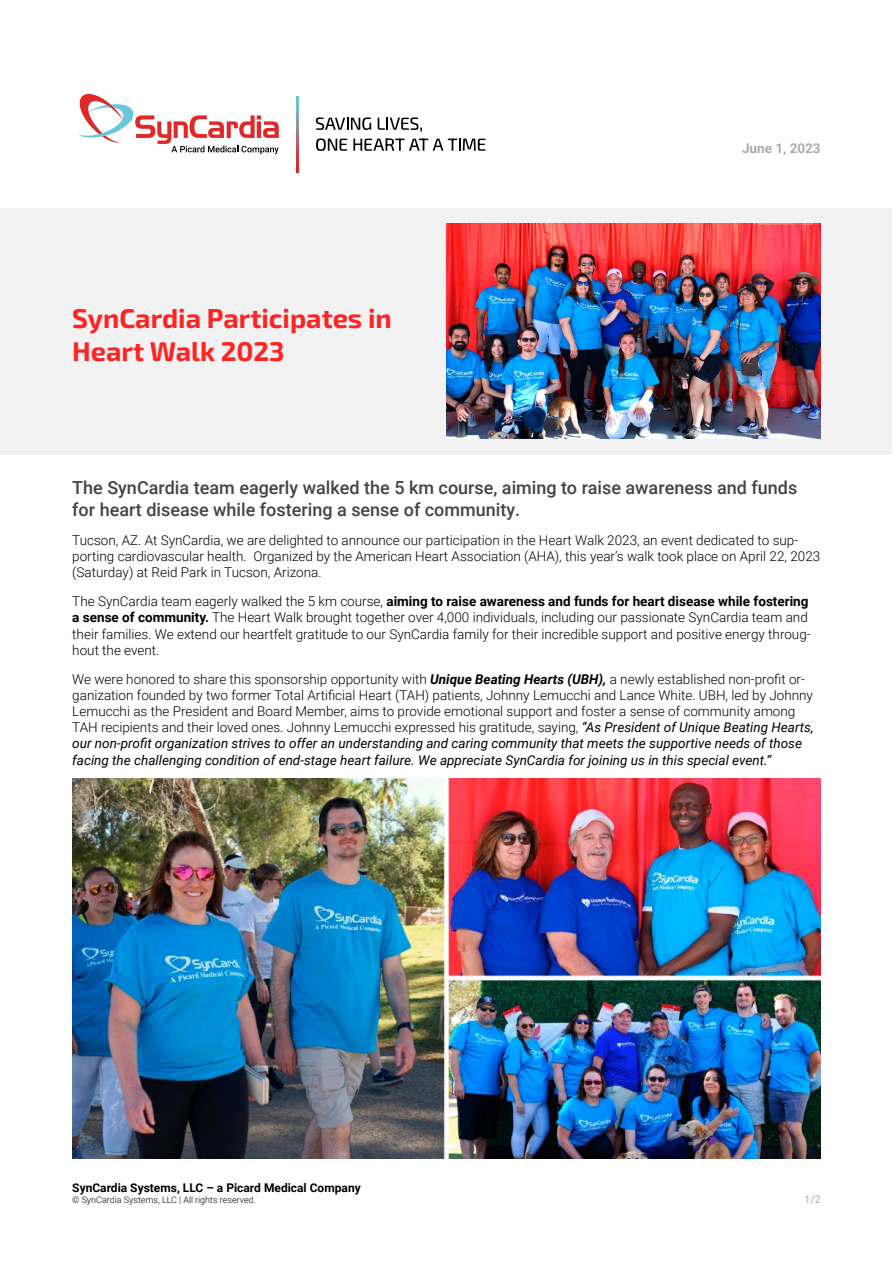
<style>
.page{position:relative;width:893px;height:1263px;background:#fff}
.page>*{position:absolute;margin:0;border:0;box-sizing:border-box;transform-origin:0 0}
.t1{font:27px/32.4px "Exo 2";color:#ff2323}
.t2{font:500 18px/21.6px "Roboto";color:#444}
.t3{font:300 13.5px/16.2px "Roboto";color:#000}
.t4{font:700 13.5px "Roboto";color:#acacac}
.t5{font:700 12px "Roboto";color:#000}
.t6{font:10.5px "Roboto";color:#acacac}
.t7{font:300 9px "Roboto";color:#000}
.s1{font-weight:700}
.s2{font-weight:700;font-style:italic}
.s3{font-weight:400;font-style:italic}
</style>
<div class="page">
<svg style="left:78px;top:94px;width:201px;height:60px"></svg>
<svg style="left:296px;top:97px;width:2px;height:75px"></svg>
<svg style="left:316px;top:117px;width:55px;height:13px"></svg>
<svg style="left:378px;top:117px;width:44px;height:15px"></svg>
<svg style="left:316px;top:138px;width:31px;height:13px"></svg>
<svg style="left:353px;top:138px;width:132px;height:13px"></svg>
<div style="left:1px;top:208px;width:891px;height:246px;background:#f2f2f2"></div>
<img style="left:446px;top:223px;width:375px;height:216px">
<img style="left:72px;top:778px;width:749px;height:380px">
<h1 class="t1" style="left:72px;top:302px;width:321px">SynCardia Participates in<br>Heart Walk 2023</h1>
<p class="t4" style="left:742px;top:139px;width:80px">June 1, 2023</p>
<h2 class="t2" style="left:72px;top:476px;width:726px">The SynCardia team eagerly walked the 5 km course, aiming to raise awareness and funds for heart disease while fostering a sense of community.</h2>
<p class="t3" style="left:72px;top:531px;width:749px">Tucson, AZ. At SynCardia, we are delighted to announce our participation in the Heart Walk 2023, an event dedicated to sup&shy;porting cardiovascular health. Organized by the American Heart Association (AHA), this year’s walk took place on April 22, 2023 (Saturday) at Reid Park in Tucson, Arizona.</p>
<p class="t3" style="left:72px;top:593px;width:740px">The SynCardia team eagerly walked the 5 km course, <span class="s1">aiming to raise awareness and funds for heart disease while fostering a sense of community.</span> The Heart Walk brought together over 4,000 individuals, including our passionate SynCardia team and their families. We extend our heartfelt gratitude to our SynCardia family for their incredible support and positive energy throug&shy;hout the event.</p>
<p class="t3" style="left:72px;top:670px;width:743px">We were honored to share this sponsorship opportunity with <span class="s2">Unique Beating Hearts (UBH),</span> a newly established non-profit or&shy;ganization founded by two former Total Artificial Heart (TAH) patients, Johnny Lemucchi and Lance White. UBH, led by Johnny Lemucchi as the President and Board Member, aims to provide emotional support and foster a sense of community among TAH recipients and their loved ones. Johnny Lemucchi expressed his gratitude, saying, <span class="s3">“As President of Unique Beating Hearts, our non-profit organization strives to offer an understanding and caring community that meets the supportive needs of those facing the challenging condition of end-stage heart failure. We appreciate SynCardia for joining us in this special event.“</span></p>
<p class="t5" style="left:72px;top:1179px;width:290px">SynCardia Systems, LLC – a Picard Medical Company</p>
<p class="t7" style="left:72px;top:1193px;width:185px">© SynCardia Systems, LLC | All rights reserved.</p>
<p class="t6" style="left:805px;top:1192px;width:18px">1/2</p>
</div>
